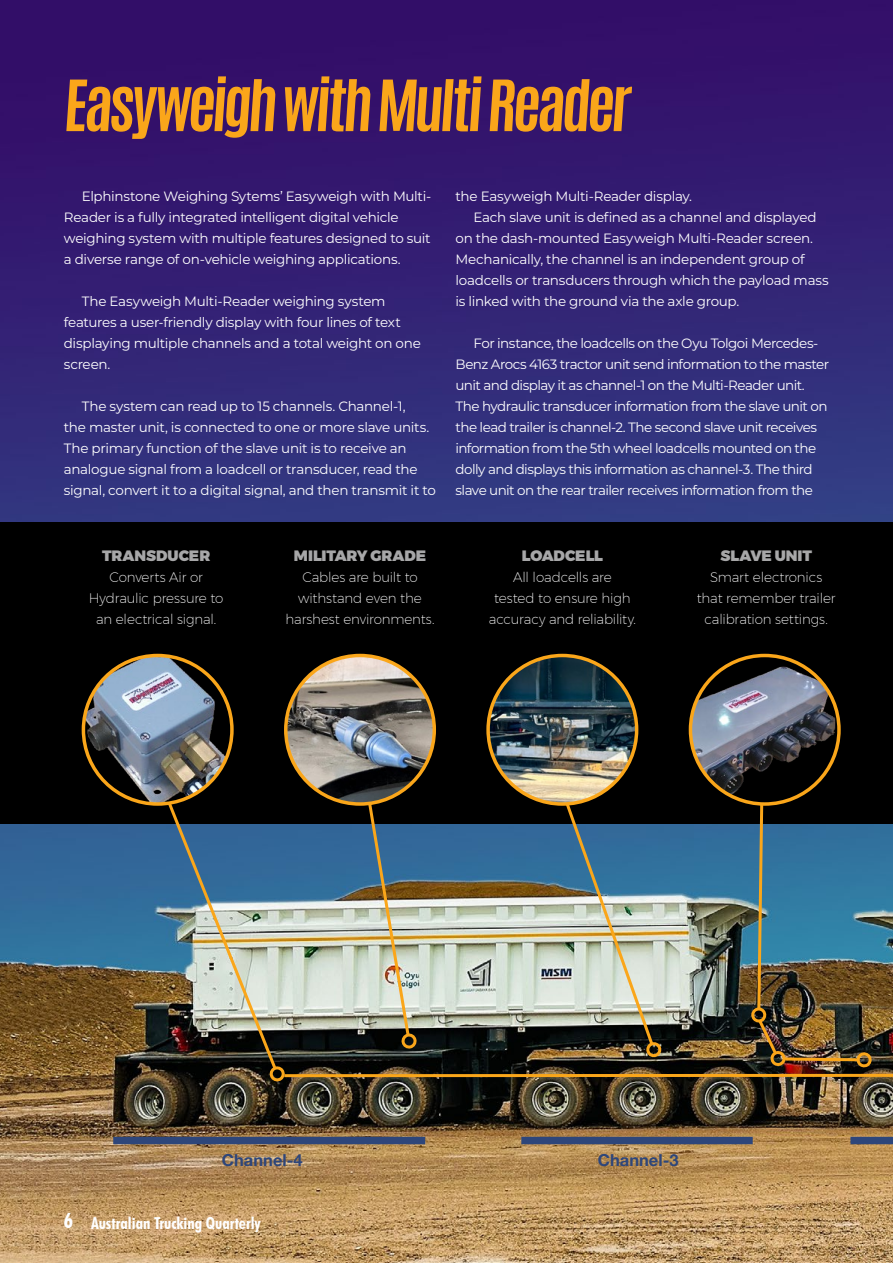
<style>
.page{position:relative;width:893px;height:1263px;background:#fff}
.page>*{position:absolute;margin:0;border:0;box-sizing:border-box;transform-origin:0 0}
.t1{font:700 60px "Antonio";color:#faa61a}
.t2{font:700 condensed 16.5px "Futura BT";color:#fff}
.t3{font:700 16.5px "Helvetica Neue";color:#2e467a}
.t4{font:900 15px "Montserrat";letter-spacing:-.005em;color:#a7a7a8}
.t5{font:13.5px/21px "Montserrat";letter-spacing:-.025em;color:#fff}
.t6{font:200 13.5px/21px "Montserrat";letter-spacing:-.01em;color:#fff;text-align:center}
.s1{font-size:21px}
</style>
<div class="page">
<img style="left:0;top:0;width:893px;height:1263px">
<div style="left:0;top:522px;width:893px;height:302px;background:#000"></div>
<img style="left:363px;top:782px;width:53px;height:268px">
<img style="left:158px;top:804px;width:127px;height:280px">
<img style="left:559px;top:788px;width:103px;height:272px">
<hr style="left:284px;top:1074px;width:609px;height:3px;background:#faa61a">
<svg style="left:690px;top:655px;width:149px;height:149px"></svg>
<img style="left:690px;top:667px;width:145px;height:130px">
<img style="left:85px;top:655px;width:147px;height:149px">
<div style="left:82px;top:654px;width:152px;height:152px;border:3px solid #faa61a;border-radius:50%"></div>
<img style="left:286px;top:655px;width:148px;height:149px;border-radius:74px">
<div style="left:284px;top:654px;width:152px;height:152px;border:3px solid #faa61a;border-radius:50%"></div>
<img style="left:488px;top:655px;width:149px;height:149px;border-radius:74px">
<div style="left:486px;top:654px;width:152px;height:152px;border:3px solid #faa61a;border-radius:50%"></div>
<img style="left:748px;top:712px;width:126px;height:358px">
<div style="left:113px;top:1137px;width:312px;height:7px;background:#2e467a"></div>
<div style="left:850px;top:1137px;width:43px;height:7px;background:#2e467a"></div>
<div style="left:521px;top:1137px;width:232px;height:7px;background:#2e467a"></div>
<h1 class="t1" style="left:63px;top:60px;width:575px">Easyweigh with MultiReader</h1>
<p class="t5" style="left:64px;top:185px;width:369px;text-indent:18px">Elphinstone Weighing Sytems’ Easyweigh with Multi-Reader is a fully integrated intelligent digital vehicle weighing system with multiple features designed to suit a diverse range of on-vehicle weighing applications.</p>
<p class="t5" style="left:64px;top:290px;width:359px;text-indent:18px">The Easyweigh Multi-Reader weighing system features a user-friendly display with four lines of text displaying multiple channels and a total weight on one screen.</p>
<p class="t5" style="left:64px;top:395px;width:374px;text-indent:18px">The system can read up to 15 channels. Channel-1,<br>the master unit, is connected to one or more slave units.<br>The primary function of the slave unit is to receive an analogue signal from a loadcell or transducer, read the signal, convert it to a digital signal, and then transmit it to</p>
<p class="t5" style="left:455px;top:185px;width:238px">the Easyweigh Multi-Reader display.</p>
<p class="t5" style="left:473px;top:206px;width:345px">Each slave unit is defined as a channel and displayed</p>
<p class="t5" style="left:455px;top:227px;width:359px">on the dash-mounted Easyweigh Multi-Reader screen.</p>
<p class="t5" style="left:455px;top:248px;width:351px">Mechanically, the channel is an independent group of</p>
<p class="t5" style="left:455px;top:269px;width:375px">loadcells or transducers through which the payload mass</p>
<p class="t5" style="left:455px;top:290px;width:285px">is linked with the ground via the axle group.</p>
<p class="t5" style="left:455px;top:332px;width:375px;text-indent:18px">For instance, the loadcells on the Oyu Tolgoi Mercedes-Benz Arocs 4163 tractor unit send information to the master unit and display it as channel-1 on the Multi-Reader unit.<br>The hydraulic transducer information from the slave unit on the lead trailer is channel-2. The second slave unit receives information from the 5th wheel loadcells mounted on the dolly and displays this information as channel-3. The third slave unit on the rear trailer receives information from the</p>
<p class="t4" style="left:102px;top:543px;width:110px">TRANSDUCER</p>
<p class="t6" style="left:89px;top:566px;width:136px">Converts Air or<br>Hydraulic pressure to an electrical signal.</p>
<p class="t4" style="left:294px;top:543px;width:134px">MILITARY GRADE</p>
<p class="t6" style="left:286px;top:566px;width:150px">Cables are built to withstand even the harshest environments.</p>
<p class="t4" style="left:522px;top:543px;width:83px">LOADCELL</p>
<p class="t6" style="left:489px;top:566px;width:149px">All loadcells are<br>tested to ensure high accuracy and reliability.</p>
<p class="t4" style="left:720px;top:543px;width:93px">SLAVE UNIT</p>
<p class="t6" style="left:697px;top:566px;width:140px">Smart electronics that remember trailer calibration settings.</p>
<p class="t3" style="left:222px;top:1150px;width:82px">Channel-4</p>
<p class="t3" style="left:598px;top:1150px;width:82px">Channel-3</p>
<p class="t2" style="left:64px;top:1213px;width:198px"><span class="s1">6</span> Australian Trucking Quarterly</p>
</div>
